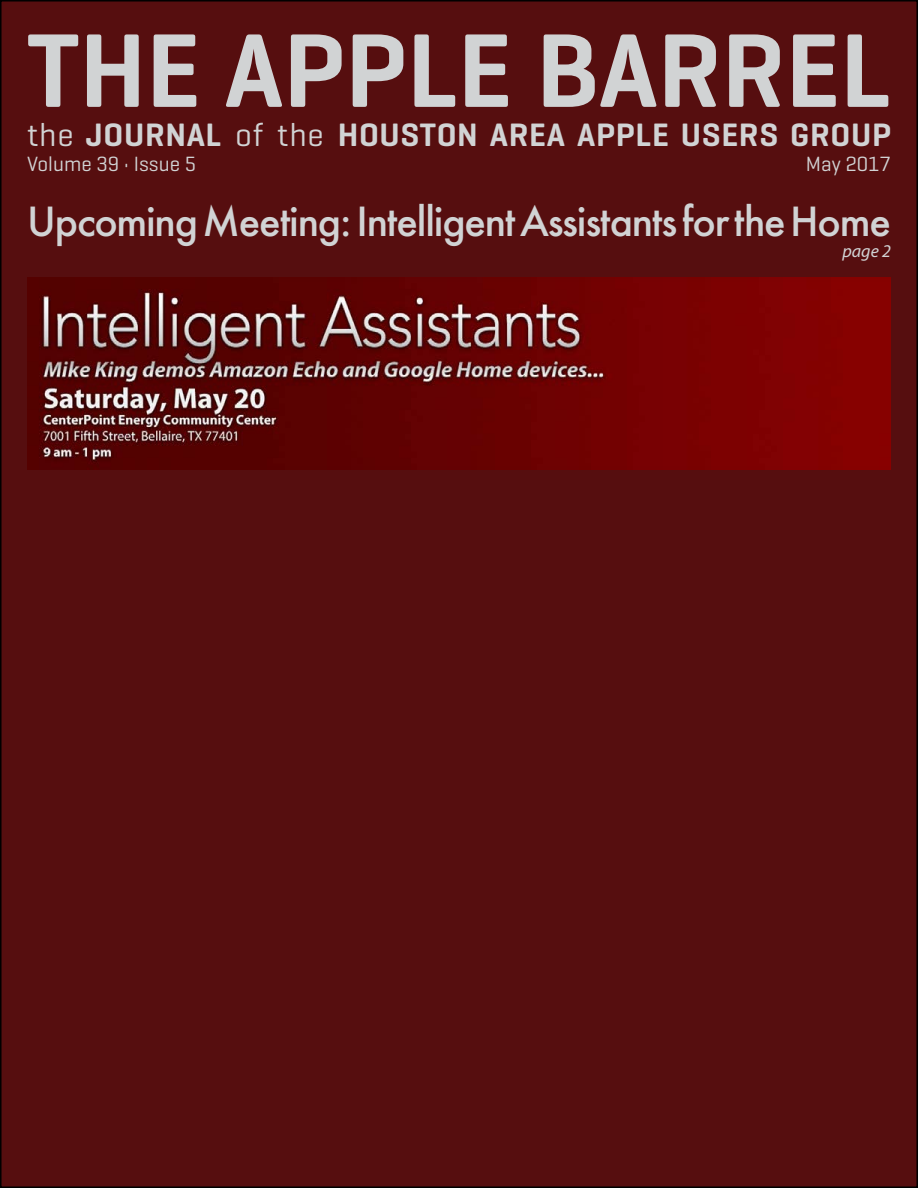
<style>
.page{position:relative;width:918px;height:1188px;background:#fff}
.page>*{position:absolute;margin:0;border:0;box-sizing:border-box;transform-origin:0 0}
.t1{font:600 106.5px "Geogrotesque";color:#d1d3d4}
.t2{font:500 39px "Futura";letter-spacing:-.03em;color:#d1d3d4}
.t3{font:600 33px "Geogrotesque";letter-spacing:.02em;color:#d1d3d4}
.t4{font:21px "Geogrotesque";color:#d1d3d4}
.t5{font:italic 18px "Myriad Pro";color:#d1d3d4}
.s1{font-weight:400}
</style>
<div class="page">
<div style="left:1px;top:1px;width:916px;height:1186px;background:#560e0f"></div>
<img style="left:27px;top:277px;width:864px;height:192px">
<h1 class="t1" style="left:27px;top:4px;width:865px">THE APPLE BARREL</h1>
<p class="t3" style="left:27px;top:115px;width:866px"><span class="s1">the</span> JOURNAL <span class="s1">of the</span> HOUSTON AREA APPLE USERS GROUP</p>
<p class="t4" style="left:27px;top:150px;width:171px">Volume 39 • Issue 5</p>
<p class="t4" style="left:806px;top:150px;width:87px">May 2017</p>
<p class="t2" style="left:27px;top:194px;width:865px">Upcoming Meeting: Intelligent Assistants for the Home</p>
<p class="t5" style="left:842px;top:240px;width:50px">page 2</p>
</div>
